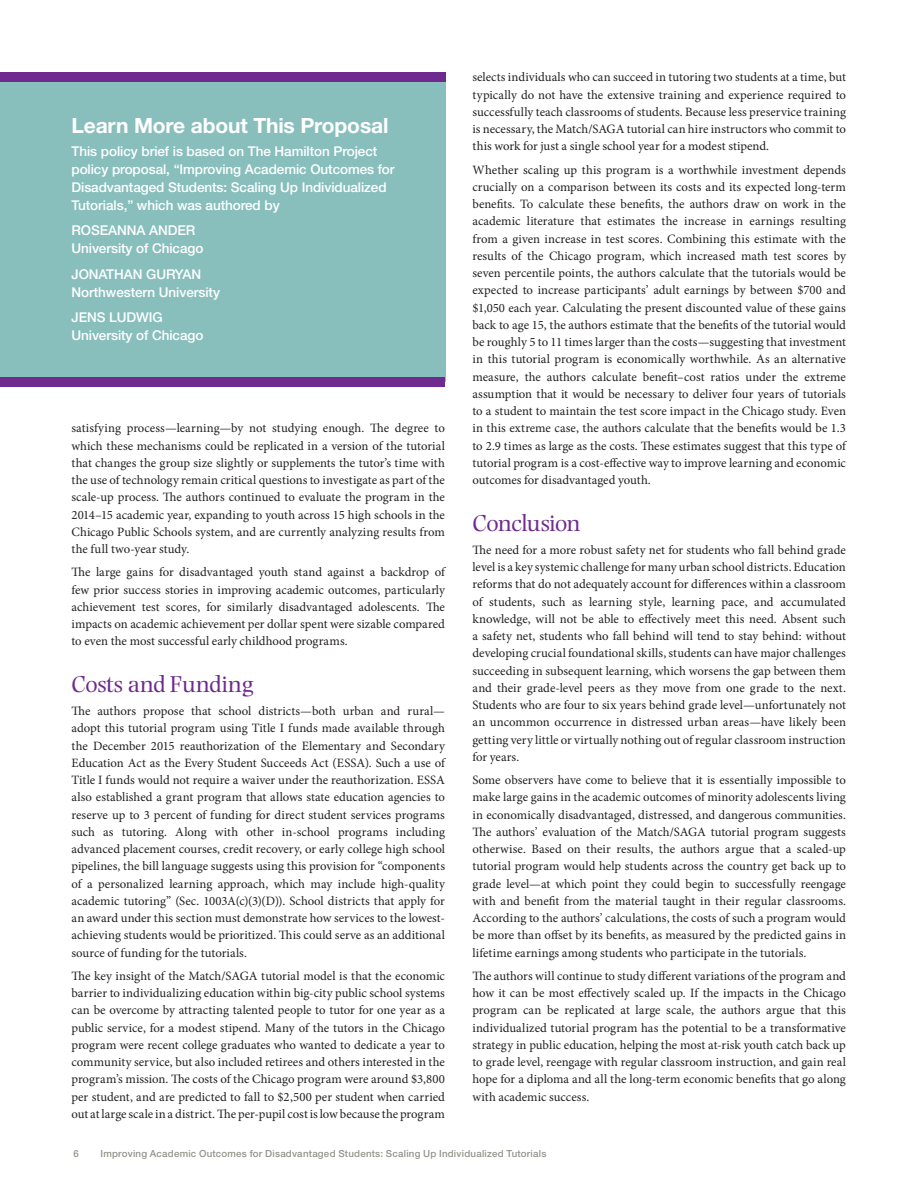
<style>
.page{position:relative;width:918px;height:1188px;background:#fff}
.page>*{position:absolute;margin:0;border:0;box-sizing:border-box;transform-origin:0 0}
.t1{font:24px "Photina MT Std";letter-spacing:-.01em;color:#6e2a8e}
.t2{font:700 21px "Helvetica Neue LT Std";letter-spacing:-.005em;color:#fff}
.t3{font:500 13.5px/18px "Helvetica Neue LT Std";letter-spacing:-.005em;color:#fff}
.t4{font:12.75px/17.2px "Minion Pro";color:#231f20;text-align:justify}
.t5{font:500 9.75px "Helvetica Neue LT Std";letter-spacing:.02em;color:#94948a}
</style>
<div class="page">
<div style="left:0;top:77px;width:445px;height:305px;background:#88bfbd"></div>
<div style="left:0;top:377px;width:445px;height:9px;background:#6e2a8e"></div>
<div style="left:0;top:72px;width:445px;height:9px;background:#6e2a8e"></div>
<h2 class="t2" style="left:72px;top:113px;width:318px">Learn More about This Proposal</h2>
<p class="t3" style="left:72px;top:142px;width:325px">This policy brief is based on The Hamilton Project policy proposal, “Improving Academic Outcomes for Disadvantaged Students: Scaling Up Individualized Tutorials,” which was authored by</p>
<p class="t3" style="left:72px;top:221px;width:133px">ROSEANNA ANDER<br>University of Chicago</p>
<p class="t3" style="left:72px;top:265px;width:150px">JONATHAN GURYAN<br>Northwestern University</p>
<p class="t3" style="left:72px;top:308px;width:133px">JENS LUDWIG<br>University of Chicago</p>
<p class="t4" style="left:72px;top:420px;width:375px">satisfying process—learning—by not studying enough. The degree to which these mechanisms could be replicated in a version of the tutorial that changes the group size slightly or supplements the tutor’s time with the use of technology remain critical questions to investigate as part of the scale-up process. The authors continued to evaluate the program in the 2014–15 academic year, expanding to youth across 15 high schools in the Chicago Public Schools system, and are currently analyzing results from the full two-year study.</p>
<p class="t4" style="left:72px;top:564px;width:375px">The large gains for disadvantaged youth stand against a backdrop of few prior success stories in improving academic outcomes, particularly achievement test scores, for similarly disadvantaged adolescents. The impacts on academic achievement per dollar spent were sizable compared to even the most successful early childhood programs.</p>
<h1 class="t1" style="left:72px;top:670px;width:184px">Costs and Funding</h1>
<p class="t4" style="left:72px;top:702px;width:375px">The authors propose that school districts—both urban and rural— adopt this tutorial program using Title I funds made available through the December 2015 reauthorization of the Elementary and Secondary Education Act as the Every Student Succeeds Act (ESSA). Such a use of Title I funds would not require a waiver under the reauthorization. ESSA also established a grant program that allows state education agencies to reserve up to 3 percent of funding for direct student services programs such as tutoring. Along with other in-school programs including advanced placement courses, credit recovery, or early college high school pipelines, the bill language suggests using this provision for “components of a personalized learning approach, which may include high-quality academic tutoring” (Sec. 1003A(c)(3)(D)). School districts that apply for an award under this section must demonstrate how services to the lowest&shy;achieving students would be prioritized. This could serve as an additional source of funding for the tutorials.</p>
<p class="t4" style="left:72px;top:967px;width:375px">The key insight of the Match/SAGA tutorial model is that the economic barrier to individualizing education within big-city public school systems can be overcome by attracting talented people to tutor for one year as a public service, for a modest stipend. Many of the tutors in the Chicago program were recent college graduates who wanted to dedicate a year to community service, but also included retirees and others interested in the program’s mission. The costs of the Chicago program were around $3,800 per student, and are predicted to fall to $2,500 per student when carried out at large scale in a district. The per-pupil cost is low because the program</p>
<p class="t4" style="left:473px;top:69px;width:375px">selects individuals who can succeed in tutoring two students at a time, but typically do not have the extensive training and experience required to successfully teach classrooms of students. Because less preservice training is necessary, the Match/SAGA tutorial can hire instructors who commit to this work for just a single school year for a modest stipend.</p>
<p class="t4" style="left:473px;top:161px;width:375px">Whether scaling up this program is a worthwhile investment depends crucially on a comparison between its costs and its expected long-term benefits. To calculate these benefits, the authors draw on work in the academic literature that estimates the increase in earnings resulting from a given increase in test scores. Combining this estimate with the results of the Chicago program, which increased math test scores by seven percentile points, the authors calculate that the tutorials would be expected to increase participants’ adult earnings by between $700 and $1,050 each year. Calculating the present discounted value of these gains back to age 15, the authors estimate that the benefits of the tutorial would be roughly 5 to 11 times larger than the costs—suggesting that investment in this tutorial program is economically worthwhile. As an alternative measure, the authors calculate benefit–cost ratios under the extreme assumption that it would be necessary to deliver four years of tutorials to a student to maintain the test score impact in the Chicago study. Even in this extreme case, the authors calculate that the benefits would be 1.3 to 2.9 times as large as the costs. These estimates suggest that this type of tutorial program is a cost-effective way to improve learning and economic outcomes for disadvantaged youth.</p>
<h1 class="t1" style="left:472px;top:509px;width:110px">Conclusion</h1>
<p class="t4" style="left:472px;top:541px;width:375px">The need for a more robust safety net for students who fall behind grade level is a key systemic challenge for many urban school districts. Education reforms that do not adequately account for differences within a classroom of students, such as learning style, learning pace, and accumulated knowledge, will not be able to effectively meet this need. Absent such a safety net, students who fall behind will tend to stay behind: without developing crucial foundational skills, students can have major challenges succeeding in subsequent learning, which worsens the gap between them and their grade-level peers as they move from one grade to the next.<br>Students who are four to six years behind grade level—unfortunately not an uncommon occurrence in distressed urban areas—have likely been getting very little or virtually nothing out of regular classroom instruction for years.</p>
<p class="t4" style="left:472px;top:771px;width:375px">Some observers have come to believe that it is essentially impossible to make large gains in the academic outcomes of minority adolescents living in economically disadvantaged, distressed, and dangerous communities.<br>The authors’ evaluation of the Match/SAGA tutorial program suggests otherwise. Based on their results, the authors argue that a scaled-up tutorial program would help students across the country get back up to grade level—at which point they could begin to successfully reengage with and benefit from the material taught in their regular classrooms.<br>According to the authors’ calculations, the costs of such a program would be more than offset by its benefits, as measured by the predicted gains in lifetime earnings among students who participate in the tutorials.</p>
<p class="t4" style="left:472px;top:967px;width:375px">The authors will continue to study different variations of the program and how it can be most effectively scaled up. If the impacts in the Chicago program can be replicated at large scale, the authors argue that this individualized tutorial program has the potential to be a transformative strategy in public education, helping the most at-risk youth catch back up to grade level, reengage with regular classroom instruction, and gain real hope for a diploma and all the long-term economic benefits that go along with academic success.</p>
<p class="t5" style="left:74px;top:1147px;width:7px">6</p>
<p class="t5" style="left:100px;top:1147px;width:448px">Improving Academic Outcomes for Disadvantaged Students: Scaling Up Individualized Tutorials</p>
</div>
